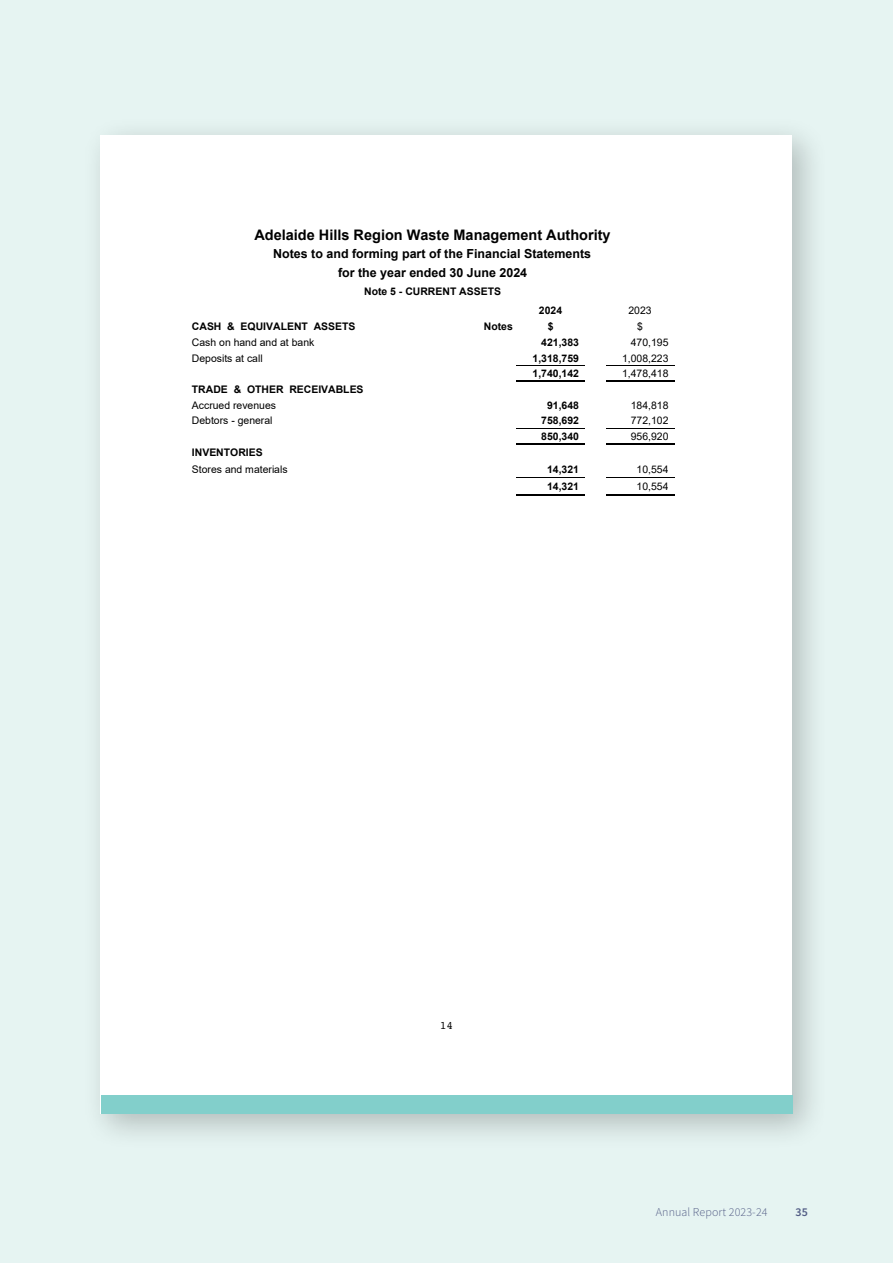
<style>
.page{position:relative;width:893px;height:1263px;background:#e6f4f2}
.page>*{position:absolute;margin:0;border:0;box-sizing:border-box;transform-origin:0 0}
.t1{font:700 14.55px "Arial";color:#000}
.t2{font:700 12.45px/19.2px "Arial";color:#000;text-align:center}
.t3{font:12px "Source Sans Variable";letter-spacing:.01em;color:#535d86}
.t4{font:11.25px "Courier";color:#000}
.t5{font:10.5px "Arial";color:#000}
.t6{font:700 10.5px "Arial";color:#000}
</style>
<div class="page">
<div style="left:82px;top:116px;width:747px;height:1034px;background:#000;opacity:.23"></div>
<div style="left:101px;top:135px;width:691px;height:979px;background:#fff"></div>
<hr style="left:516px;top:365px;width:69px;height:1px;background:#000">
<hr style="left:516px;top:380px;width:69px;height:2px;background:#000">
<hr style="left:516px;top:428px;width:69px;height:1px;background:#000">
<hr style="left:516px;top:443px;width:69px;height:2px;background:#000">
<hr style="left:516px;top:477px;width:69px;height:1px;background:#000">
<hr style="left:516px;top:494px;width:69px;height:2px;background:#000">
<hr style="left:606px;top:365px;width:68px;height:1px;background:#000">
<hr style="left:606px;top:380px;width:68px;height:2px;background:#000">
<hr style="left:606px;top:428px;width:68px;height:1px;background:#000">
<hr style="left:606px;top:443px;width:68px;height:2px;background:#000">
<hr style="left:606px;top:477px;width:68px;height:1px;background:#000">
<hr style="left:606px;top:494px;width:68px;height:2px;background:#000">
<div style="left:101px;top:1095px;width:691px;height:19px;background:#82cfcb"></div>
<h1 class="t1" style="left:254px;top:224px;width:358px">Adelaide Hills Region Waste Management Authority</h1>
<p class="t2" style="left:273px;top:244px;width:320px">Notes to and forming part of the Financial Statements for the year ended 30 June 2024</p>
<p class="t6" style="left:364px;top:284px;width:138px">Note 5 - CURRENT ASSETS</p>
<p class="t6" style="left:539px;top:303px;width:25px">2024</p>
<p class="t5" style="left:628px;top:303px;width:25px">2023</p>
<p class="t6" style="left:192px;top:319px;width:165px">CASH &amp; EQUIVALENT ASSETS</p>
<p class="t6" style="left:484px;top:319px;width:30px">Notes</p>
<p class="t6" style="left:548px;top:319px;width:7px">$</p>
<p class="t5" style="left:637px;top:319px;width:7px">$</p>
<p class="t5" style="left:192px;top:335px;width:124px">Cash on hand and at bank</p>
<p class="t6" style="left:541px;top:335px;width:39px">421,383</p>
<p class="t5" style="left:631px;top:335px;width:39px">470,195</p>
<p class="t5" style="left:192px;top:351px;width:72px">Deposits at call</p>
<p class="t6" style="left:533px;top:350px;width:48px">1,318,759</p>
<p class="t5" style="left:622px;top:351px;width:48px">1,008,223</p>
<p class="t6" style="left:533px;top:366px;width:48px">1,740,142</p>
<p class="t5" style="left:622px;top:366px;width:48px">1,478,418</p>
<p class="t6" style="left:192px;top:382px;width:173px">TRADE &amp; OTHER RECEIVABLES</p>
<p class="t5" style="left:192px;top:398px;width:86px">Accrued revenues</p>
<p class="t6" style="left:547px;top:398px;width:33px">91,648</p>
<p class="t5" style="left:631px;top:398px;width:39px">184,818</p>
<p class="t5" style="left:192px;top:413px;width:82px">Debtors - general</p>
<p class="t6" style="left:541px;top:413px;width:39px">758,692</p>
<p class="t5" style="left:631px;top:413px;width:39px">772,102</p>
<p class="t6" style="left:541px;top:429px;width:39px">850,340</p>
<p class="t5" style="left:631px;top:429px;width:39px">956,920</p>
<p class="t6" style="left:192px;top:445px;width:72px">INVENTORIES</p>
<p class="t5" style="left:192px;top:462px;width:97px">Stores and materials</p>
<p class="t6" style="left:547px;top:462px;width:33px">14,321</p>
<p class="t5" style="left:637px;top:462px;width:33px">10,554</p>
<p class="t6" style="left:547px;top:479px;width:33px">14,321</p>
<p class="t5" style="left:637px;top:479px;width:33px">10,554</p>
<p class="t4" style="left:440px;top:1017px;width:15px">14</p>
<p class="t3" style="left:656px;top:1205px;width:113px">Annual Report 2023-24</p>
<p class="t3" style="left:795px;top:1205px;width:14px">35</p>
</div>
